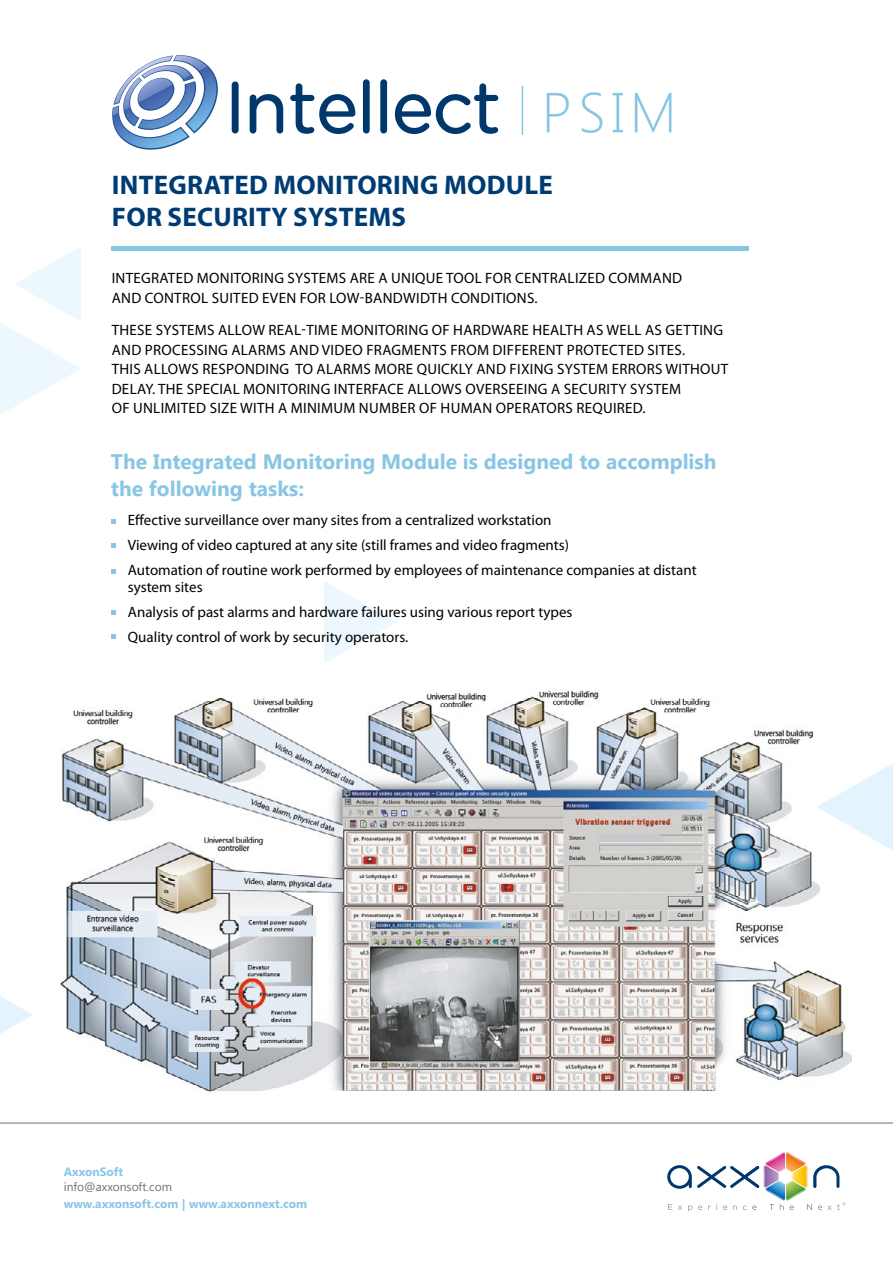
<style>
.page{position:relative;width:893px;height:1263px;background:#fff}
.page>*{position:absolute;margin:0;border:0;box-sizing:border-box;transform-origin:0 0}
.t1{font:300 56.1px "Segoe UI";color:#89c6e4}
.t2{font:700 27px/31.5px "Myriad Pro";letter-spacing:.01em;color:#003c74}
.t3{font:700 21px/26.4px "Segoe UI";color:#89c6e4}
.t4{font:15px/19.5px "Myriad Pro";letter-spacing:.02em;color:#000}
.t5{font:15px/25px "Myriad Pro";color:#000}
.t6{font:700 12px "Segoe UI";color:#89c6e4}
.t7{font:12px "Segoe UI";color:#706f6f}
</style>
<div class="page">
<svg style="left:324px;top:581px;width:72px;height:82px"></svg>
<svg style="left:0;top:246px;width:81px;height:169px"></svg>
<svg style="left:0;top:996px;width:33px;height:38px"></svg>
<svg style="left:112px;top:55px;width:106px;height:95px"></svg>
<div style="left:232px;top:81px;width:7px;height:52px;background:#00386d;border-radius:3px"></div>
<svg style="left:250px;top:94px;width:33px;height:39px"></svg>
<svg style="left:290px;top:83px;width:65px;height:51px"></svg>
<div style="left:363px;top:79px;width:7px;height:54px;background:#00386d;border-radius:3px"></div>
<div style="left:380px;top:79px;width:7px;height:54px;background:#00386d;border-radius:3px"></div>
<svg style="left:395px;top:83px;width:103px;height:51px"></svg>
<hr style="left:112px;top:247px;width:637px;height:4px;background:#89c6e4">
<hr style="left:522px;top:86px;width:1px;height:49px;background:#89c6e4">
<svg style="left:112px;top:519px;width:4px;height:4px"></svg>
<svg style="left:112px;top:543px;width:4px;height:5px"></svg>
<svg style="left:112px;top:569px;width:4px;height:4px"></svg>
<svg style="left:112px;top:610px;width:4px;height:4px"></svg>
<svg style="left:112px;top:634px;width:4px;height:5px"></svg>
<hr style="left:0;top:1123px;width:893px;height:1px;background:#706f6f">
<img style="left:61px;top:690px;width:790px;height:402px">
<svg style="left:816px;top:763px;width:77px;height:88px"></svg>
<svg style="left:667px;top:1165px;width:79px;height:24px"></svg>
<svg style="left:825px;top:1165px;width:14px;height:23px"></svg>
<svg style="left:668px;top:1204px;width:4px;height:6px"></svg>
<svg style="left:678px;top:1205px;width:4px;height:5px"></svg>
<svg style="left:688px;top:1205px;width:4px;height:6px"></svg>
<svg style="left:698px;top:1205px;width:4px;height:5px"></svg>
<svg style="left:708px;top:1204px;width:9px;height:6px"></svg>
<svg style="left:723px;top:1205px;width:4px;height:5px"></svg>
<svg style="left:733px;top:1205px;width:4px;height:5px"></svg>
<svg style="left:828px;top:1205px;width:3px;height:5px"></svg>
<svg style="left:837px;top:1202px;width:8px;height:8px"></svg>
<img style="left:756px;top:1162px;width:67px;height:48px">
<img style="left:746px;top:1166px;width:13px;height:22px">
<img style="left:813px;top:1165px;width:12px;height:23px">
<svg style="left:743px;top:1205px;width:13px;height:5px"></svg>
<svg style="left:769px;top:1204px;width:5px;height:6px"></svg>
<svg style="left:780px;top:1204px;width:14px;height:6px"></svg>
<svg style="left:807px;top:1204px;width:5px;height:6px"></svg>
<svg style="left:818px;top:1205px;width:4px;height:5px"></svg>
<img style="left:766px;top:1152px;width:39px;height:16px">
<img style="left:764px;top:1165px;width:15px;height:16px">
<img style="left:766px;top:1181px;width:39px;height:7px">
<img style="left:792px;top:1165px;width:15px;height:22px">
<img style="left:784px;top:1153px;width:3px;height:11px">
<img style="left:766px;top:1153px;width:18px;height:11px">
<img style="left:764px;top:1166px;width:2px;height:21px">
<img style="left:784px;top:1188px;width:3px;height:12px">
<img style="left:766px;top:1188px;width:18px;height:12px">
<img style="left:787px;top:1188px;width:18px;height:12px">
<img style="left:805px;top:1166px;width:2px;height:21px">
<img style="left:787px;top:1153px;width:18px;height:11px">
<svg style="left:778px;top:1168px;width:16px;height:17px"></svg>
<h1 class="t1" style="left:542px;top:74px;width:136px">PSIM</h1>
<h2 class="t2" style="left:112px;top:168px;width:443px">INTEGRATED MONITORING MODULE<br>FOR SECURITY SYSTEMS</h2>
<p class="t4" style="left:112px;top:268px;width:572px">INTEGRATED MONITORING SYSTEMS ARE A UNIQUE TOOL FOR CENTRALIZED COMMAND<br>AND CONTROL SUITED EVEN FOR LOW-BANDWIDTH CONDITIONS.</p>
<p class="t4" style="left:112px;top:320px;width:618px">THESE SYSTEMS ALLOW REAL-TIME MONITORING OF HARDWARE HEALTH AS WELL AS GETTING AND PROCESSING ALARMS AND VIDEO FRAGMENTS FROM DIFFERENT PROTECTED SITES.<br>THIS ALLOWS RESPONDING TO ALARMS MORE QUICKLY AND FIXING SYSTEM ERRORS WITHOUT DELAY. THE SPECIAL MONITORING INTERFACE ALLOWS OVERSEEING A SECURITY SYSTEM<br>OF UNLIMITED SIZE WITH A MINIMUM NUMBER OF HUMAN OPERATORS REQUIRED.</p>
<h3 class="t3" style="left:111px;top:447px;width:607px">The Integrated Monitoring Module is designed to accomplish the following tasks:</h3>
<p class="t5" style="left:128px;top:507px;width:570px">Effective surveillance over many sites from a centralized workstation<br>Viewing of video captured at any site (still frames and video fragments(<br>Automation of routine work performed by employees of maintenance companies at distant</p>
<p class="t5" style="left:128px;top:574px;width:446px">system sites<br>Analysis of past alarms and hardware failures using various report types<br>Quality control of work by security operators.</p>
<p class="t6" style="left:64px;top:1163px;width:61px">AxxonSoft</p>
<p class="t7" style="left:64px;top:1178px;width:110px">info@axxonsoft.com</p>
<p class="t6" style="left:64px;top:1195px;width:245px">www.axxonsoft.com | www.axxonnext.com</p>
</div>
